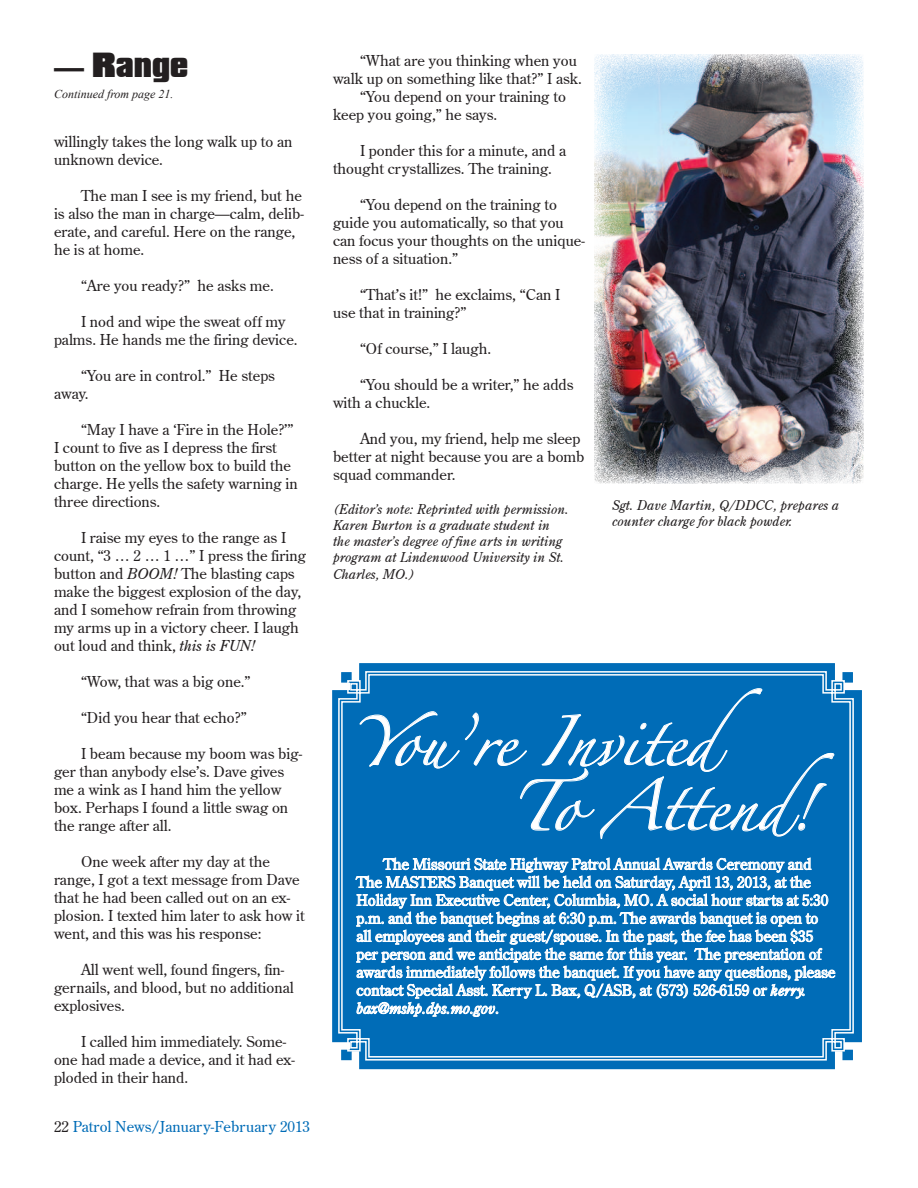
<style>
.page{position:relative;width:918px;height:1188px;background:#fff}
.page>*{position:absolute;margin:0;border:0;box-sizing:border-box;transform-origin:0 0}
.t1{font:45px/64.8px "Zapfino";color:#fff}
.t2{font:900 30px "Compacta BT";color:#231f20}
.t3{font:15px/18px "Centurion Old Plain";color:#231f20}
.t4{font:15px/18px "Centurion Old Plain";color:#fff}
.t5{font:15px "Centurion Old Plain";color:#006cb7}
.t6{font:italic 15px "Centurion Old";color:#fff}
.t7{font:italic 13.5px/16.2px "Centurion Old";color:#231f20}
.t8{font:italic 12px "Times New Roman";color:#231f20}
.s1{font-family:"Dutch 801 BT";font-weight:800}
.s2{font-family:"Centurion Old";font-style:italic}
.s3{color:#231f20}
.s4{font-family:"Centurion Old Plain";font-style:normal}
</style>
<div class="page">
<img style="left:594px;top:54px;width:270px;height:429px">
<svg style="left:332px;top:663px;width:530px;height:407px;background:#227fc0"></svg>
<svg style="left:337px;top:670px;width:518px;height:391px;background:#82b6db"></svg>
<svg style="left:340px;top:673px;width:512px;height:385px;background:#1477bc"></svg>
<svg style="left:355px;top:855px;width:481px;height:165px;background:#3f90c8"></svg>
<svg style="left:360px;top:688px;width:475px;height:151px;background:#0f74bb"></svg>
<h2 class="t2" style="left:54px;top:47px;width:136px"><span class="s1">—</span> Range</h2>
<p class="t8" style="left:54px;top:86px;width:121px">Continued from page 21.</p>
<p class="t3" style="left:54px;top:132px;width:240px">willingly takes the long walk up to an unknown device.</p>
<p class="t3" style="left:54px;top:186px;width:251px;text-indent:27px">The man I see is my friend, but he is also the man in charge—calm, delib&shy;erate, and careful. Here on the range, he is at home.</p>
<p class="t3" style="left:81px;top:276px;width:194px">“Are you ready?” he asks me.</p>
<p class="t3" style="left:54px;top:312px;width:245px;text-indent:27px">I nod and wipe the sweat off my palms. He hands me the firing device.</p>
<p class="t3" style="left:54px;top:366px;width:223px;text-indent:27px">“You are in control.” He steps away.</p>
<p class="t3" style="left:54px;top:420px;width:245px;text-indent:27px">“May I have a ‘Fire in the Hole?’”<br>I count to five as I depress the first button on the yellow box to build the charge. He yells the safety warning in three directions.</p>
<p class="t3" style="left:54px;top:528px;width:254px;text-indent:27px">I raise my eyes to the range as I count, “3 … 2 … 1 …” I press the firing button and <span class="s2">BOOM!</span> The blasting caps make the biggest explosion of the day, and I somehow refrain from throwing my arms up in a victory cheer. I laugh out loud and think, <span class="s2">this is FUN!</span></p>
<p class="t3" style="left:81px;top:672px;width:171px">“Wow, that was a big one.”</p>
<p class="t3" style="left:81px;top:708px;width:167px">“Did you hear that echo?”</p>
<p class="t3" style="left:54px;top:744px;width:250px;text-indent:27px">I beam because my boom was big&shy;ger than anybody else’s. Dave gives me a wink as I hand him the yellow box. Perhaps I found a little swag on the range after all.</p>
<p class="t3" style="left:54px;top:852px;width:252px;text-indent:27px">One week after my day at the range, I got a text message from Dave that he had been called out on an ex&shy;plosion. I texted him later to ask how it went, and this was his response:</p>
<p class="t3" style="left:54px;top:960px;width:241px;text-indent:27px">All went well, found fingers, fin&shy;gernails, and blood, but no additional explosives.</p>
<p class="t3" style="left:54px;top:1032px;width:243px;text-indent:27px">I called him immediately. Some&shy;one had made a device, and it had ex&shy;ploded in their hand.</p>
<p class="t5" style="left:54px;top:1117px;width:258px"><span class="s3">22</span> Patrol News/January-February 2013</p>
<p class="t3" style="left:360px;top:51px;width:218px">“What are you thinking when you</p>
<p class="t3" style="left:333px;top:69px;width:250px">walk up on something like that?” I ask.</p>
<p class="t3" style="left:360px;top:87px;width:207px">“You depend on your training to</p>
<p class="t3" style="left:333px;top:105px;width:166px">keep you going,” he says.</p>
<p class="t3" style="left:333px;top:141px;width:235px;text-indent:27px">I ponder this for a minute, and a thought crystallizes. The training.</p>
<p class="t3" style="left:333px;top:195px;width:254px;text-indent:27px">“You depend on the training to guide you automatically, so that you can focus your thoughts on the unique&shy;ness of a situation.”</p>
<p class="t3" style="left:333px;top:285px;width:229px;text-indent:27px">“That’s it!” he exclaims, “Can I use that in training?”</p>
<p class="t3" style="left:360px;top:339px;width:133px">“Of course,” I laugh.</p>
<p class="t3" style="left:333px;top:375px;width:242px;text-indent:27px">“You should be a writer,” he adds with a chuckle.</p>
<p class="t3" style="left:333px;top:429px;width:253px;text-indent:27px">And you, my friend, help me sleep better at night because you are a bomb squad commander.</p>
<p class="t7" style="left:333px;top:500px;width:237px">(Editor’s note: Reprinted with permission.<br>Karen Burton is a graduate student in the master’s degree of fine arts in writing program at Lindenwood University in St.<br>Charles, MO.)</p>
<p class="t7" style="left:612px;top:496px;width:229px">Sgt. Dave Martin, Q/DDCC, prepares a counter charge for black powder.</p>
<h1 class="t1" style="left:511px;top:717px;width:324px;text-indent:-158px">You’re Invited<br>To Attend!</h1>
<p class="t4" style="left:356px;top:855px;width:481px;text-indent:27px">The Missouri State Highway Patrol Annual Awards Ceremony and The MASTERS Banquet will be held on Saturday, April 13, 2013, at the Holiday Inn Executive Center, Columbia, MO. A social hour starts at 5:30 p.m. and the banquet begins at 6:30 p.m. The awards banquet is open to all employees and their guest/spouse. In the past, the fee has been $35 per person and we anticipate the same for this year. The presentation of awards immediately follows the banquet. If you have any questions, please contact Special Asst. Kerry L. Bax, Q/ASB, at (573) 526-6159 or <span class="s2">kerry.</span></p>
<p class="t6" style="left:356px;top:999px;width:144px">bax@mshp.dps.mo.gov<span class="s4">.</span></p>
</div>
